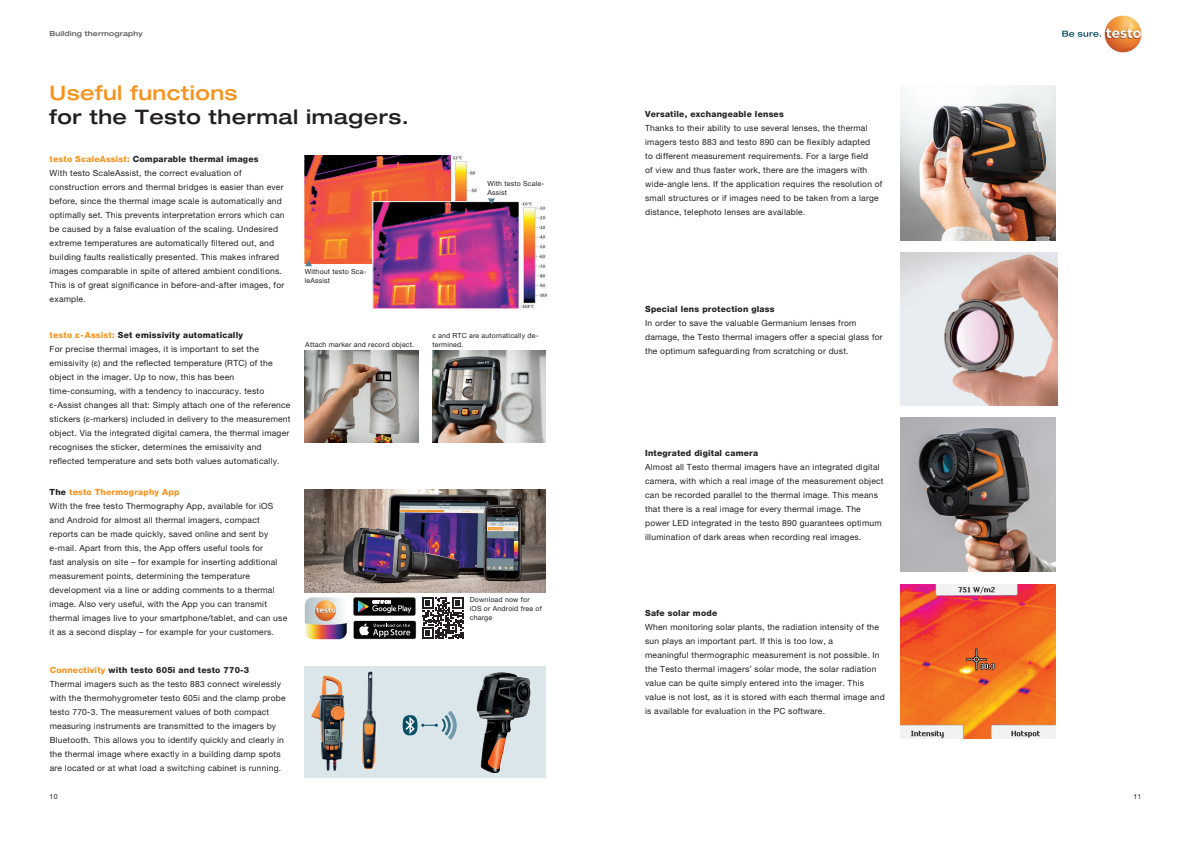
<style>
.page{position:relative;width:1191px;height:842px;background:#fff}
.page>*{position:absolute;margin:0;border:0;box-sizing:border-box;transform-origin:0 0}
.t1{font:500 expanded 20px/24px "Helvetica Neue LTW1 G";letter-spacing:.025em;color:#231f20}
.t2{font:8.5px/14px "Helvetica Neue LTW1 G";letter-spacing:.025em;color:#231f20}
.t3{font:800 8.5px "Helvetica Neue LTW1 G";letter-spacing:.025em;color:#231f20}
.t4{font:7px/9px "Helvetica Neue LTW1 G";letter-spacing:.025em;color:#231f20}
.t5{font:500 expanded 7px "Helvetica Neue LTW1 G";letter-spacing:.025em;color:#57585a}
.s1{color:#f7931d}
.s2{font-family:"Helvetica Neue LT Com"}
.s3{font-weight:800;color:#f7931d}
.s4{font-weight:800}
</style>
<div class="page">
<svg style="left:1062px;top:31px;width:39px;height:6px"></svg>
<img style="left:1104px;top:16px;width:37px;height:36px;border-radius:18px">
<img style="left:900px;top:86px;width:155px;height:155px">
<img style="left:900px;top:417px;width:155px;height:155px">
<img style="left:900px;top:252px;width:157px;height:154px">
<svg style="left:305px;top:667px;width:241px;height:111px;background:#d0d7da"></svg>
<img style="left:305px;top:597px;width:42px;height:42px">
<img style="left:450px;top:156px;width:27px;height:45px">
<img style="left:305px;top:156px;width:145px;height:107px">
<img style="left:305px;top:489px;width:241px;height:104px">
<img style="left:520px;top:203px;width:27px;height:104px">
<img style="left:374px;top:203px;width:143px;height:104px">
<div style="left:372px;top:201px;width:147px;height:108px;border:1px solid #fff"></div>
<svg style="left:403px;top:710px;width:54px;height:30px;background:#afc6cf"></svg>
<img style="left:477px;top:672px;width:53px;height:101px">
<img style="left:362px;top:671px;width:15px;height:98px">
<img style="left:319px;top:676px;width:5px;height:24px">
<img style="left:305px;top:350px;width:113px;height:92px">
<img style="left:432px;top:350px;width:114px;height:92px">
<img style="left:900px;top:584px;width:155px;height:154px">
<svg style="left:422px;top:597px;width:41px;height:42px"></svg>
<svg style="left:353px;top:597px;width:62px;height:19px"></svg>
<svg style="left:353px;top:621px;width:63px;height:18px"></svg>
<div style="left:354px;top:621px;width:62px;height:18px;background:#040503;border-radius:2px"></div>
<svg style="left:359px;top:623px;width:51px;height:14px"></svg>
<svg style="left:488px;top:198px;width:7px;height:6px"></svg>
<svg style="left:305px;top:261px;width:7px;height:5px"></svg>
<p class="t5" style="left:50px;top:29px;width:95px">Building thermography</p>
<h1 class="t1" style="left:50px;top:80px;width:361px"><span class="s1">Useful functions<br></span>for the Testo thermal imagers<span class="s2">.</span></h1>
<p class="t2" style="left:50px;top:152px;width:236px"><span class="s3">testo ScaleAssist:</span> <span class="s4">Comparable thermal images<br></span>With testo ScaleAssist, the correct evaluation of construction errors and thermal bridges is easier than ever before, since the thermal image scale is automatically and optimally set. This prevents interpretation errors which can be caused by a false evaluation of the scaling. Undesired extreme temperatures are automatically filtered out, and building faults realistically presented. This makes infrared images comparable in spite of altered ambient conditions.<br>This is of great significance in before-and-after images, for example.</p>
<p class="t4" style="left:305px;top:267px;width:63px">Without testo Sca&shy;leAssist</p>
<p class="t4" style="left:487px;top:179px;width:58px">With testo Scale-<br>Assist</p>
<p class="t2" style="left:50px;top:328px;width:242px"><span class="s3">testo ε-Assist:</span> <span class="s4">Set emissivity automatically<br></span>For precise thermal images, it is important to set the emissivity (ε) and the reflected temperature (RTC) of the object in the imager. Up to now, this has been time-consuming, with a tendency to inaccuracy. testo ε-Assist changes all that: Simply attach one of the reference stickers (ε-markers) included in delivery to the measurement object. Via the integrated digital camera, the thermal imager recognises the sticker, determines the emissivity and reflected temperature and sets both values automatically.</p>
<p class="t2" style="left:50px;top:485px;width:239px"><span class="s4">The</span> <span class="s3">testo Thermography App<br></span>With the free testo Thermography App, available for iOS and Android for almost all thermal imagers, compact reports can be made quickly, saved online and sent by e-mail. Apart from this, the App offers useful tools for<br>fast analysis on site – for example for inserting additional measurement points, determining the temperature development via a line or adding comments to a thermal image. Also very useful, with the App you can transmit thermal images live to your smartphone/tablet, and can use it as a second display – for example for your customers.</p>
<p class="t2" style="left:50px;top:663px;width:237px"><span class="s3">Connectivity</span> <span class="s4">with testo 605i and testo 770-3<br></span>Thermal imagers such as the testo 883 connect wirelessly with the thermohygrometer testo 605i and the clamp probe testo 770-3. The measurement values of both compact measuring instruments are transmitted to the imagers by Bluetooth. This allows you to identify quickly and clearly in the thermal image where exactly in a building damp spots are located or at what load a switching cabinet is running.</p>
<p class="t4" style="left:305px;top:340px;width:110px">Attach marker and record object.</p>
<p class="t4" style="left:432px;top:331px;width:108px">ε and RTC are automatically de&shy;termined.</p>
<p class="t4" style="left:470px;top:595px;width:73px">Download now for iOS or Android free of charge</p>
<p class="t3" style="left:645px;top:109px;width:140px">Versatile, exchangeable lenses</p>
<p class="t2" style="left:645px;top:121px;width:239px">Thanks to their ability to use several lenses, the thermal imagers testo 883 and testo 890 can be flexibly adapted<br>to different measurement requirements. For a large field<br>of view and thus faster work, there are the imagers with wide-angle lens. If the application requires the resolution of small structures or if images need to be taken from a large distance, telephoto lenses are available.</p>
<p class="t3" style="left:645px;top:304px;width:131px">Special lens protection glass</p>
<p class="t2" style="left:645px;top:316px;width:239px">In order to save the valuable Germanium lenses from damage, the Testo thermal imagers offer a special glass for the optimum safeguarding from scratching or dust.</p>
<p class="t3" style="left:645px;top:448px;width:114px">Integrated digital camera</p>
<p class="t2" style="left:645px;top:459px;width:240px">Almost all Testo thermal imagers have an integrated digital camera, with which a real image of the measurement object can be recorded parallel to the thermal image. This means that there is a real image for every thermal image. The power LED integrated in the testo 890 guarantees optimum illumination of dark areas when recording real images.</p>
<p class="t3" style="left:645px;top:608px;width:74px">Safe solar mode</p>
<p class="t2" style="left:645px;top:620px;width:241px">When monitoring solar plants, the radiation intensity of the sun plays an important part. If this is too low, a<br>meaningful thermographic measurement is not possible. In the Testo thermal imagers’ solar mode, the solar radiation value can be quite simply entered into the imager. This value is not lost, as it is stored with each thermal image and is available for evaluation in the PC software.</p>
<p class="t4" style="left:50px;top:792px;width:9px">10</p>
<p class="t4" style="left:1133px;top:792px;width:9px">11</p>
</div>
